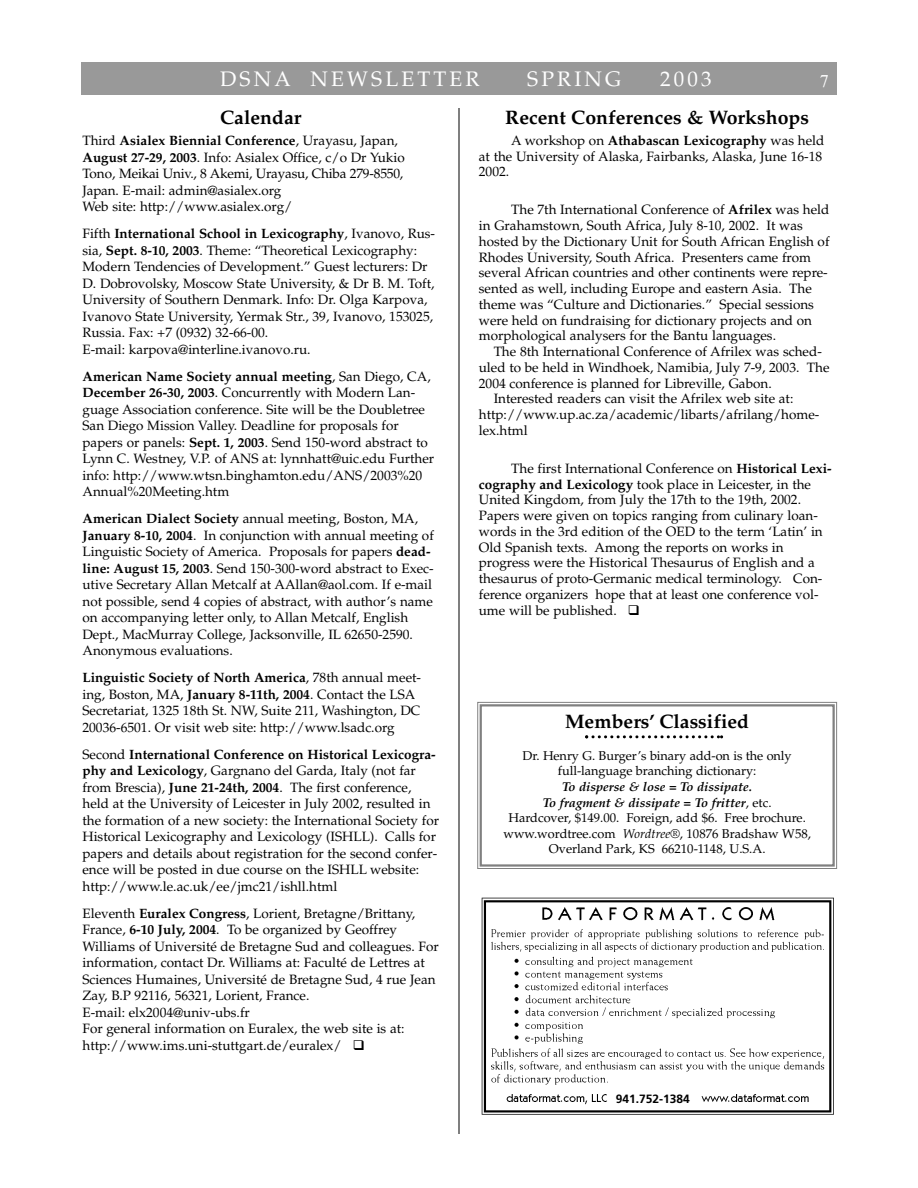
<style>
.page{position:relative;width:918px;height:1188px;background:#fff}
.page>*{position:absolute;margin:0;border:0;box-sizing:border-box;transform-origin:0 0}
.t1{font:21px "Palatino";letter-spacing:.15em;color:#fff}
.t2{font:700 19.5px "Palatino";color:#000}
.t3{font:18px "Times New Roman";color:#fff}
.t4{font:13.5px/16.5px "Palatino";color:#000}
.t5{font:12.75px/15.6px "Palatino";color:#000;text-align:center}
.t6{font:700 12px "Frutiger";color:#000}
.s1{font-weight:700}
.s2{font-weight:700;font-style:italic}
.s3{font-style:italic}
</style>
<div class="page">
<div style="left:81px;top:62px;width:756px;height:32px;background:#999"></div>
<hr style="left:459px;top:108px;width:1px;height:1026px;background:#000">
<div style="left:477px;top:702px;width:360px;height:167px;border:1px solid #808080"></div>
<div style="left:480px;top:704px;width:355px;height:163px;border:2px solid #808080"></div>
<svg style="left:585px;top:735px;width:138px;height:3px"></svg>
<img style="left:481px;top:897px;width:353px;height:218px">
<div style="left:614px;top:1093px;width:81px;height:17px;background:#fff"></div>
<h1 class="t1" style="left:220px;top:71px;width:261px">DSNA NEWSLETTER</h1>
<h1 class="t1" style="left:527px;top:71px;width:96px">SPRING</h1>
<h1 class="t1" style="left:660px;top:71px;width:53px">2003</h1>
<h3 class="t3" style="left:820px;top:74px;width:10px">7</h3>
<h2 class="t2" style="left:220px;top:110px;width:83px">Calendar</h2>
<p class="t4" style="left:82px;top:134px;width:324px">Third <span class="s1">Asialex Biennial Conference</span>, Urayasu, Japan, <span class="s1">August 27-29, 2003</span>. Info: Asialex Office, c/o Dr Yukio Tono, Meikai Univ., 8 Akemi, Urayasu, Chiba 279-8550, Japan. E-mail: admin@asialex.org<br>Web site: http://www.asialex.org/</p>
<p class="t4" style="left:82px;top:227px;width:354px">Fifth <span class="s1">International School in Lexicography</span>, Ivanovo, Rus&shy;sia, <span class="s1">Sept. 8-10, 2003</span>. Theme: “Theoretical Lexicography:<br>Modern Tendencies of Development.” Guest lecturers: Dr D. Dobrovolsky, Moscow State University, &amp; Dr B. M. Toft, University of Southern Denmark. Info: Dr. Olga Karpova, Ivanovo State University, Yermak Str., 39, Ivanovo, 153025, Russia. Fax: +7 (0932) 32-66-00.<br>E-mail: karpova@interline.ivanovo.ru.</p>
<p class="t4" style="left:82px;top:370px;width:353px"><span class="s1">American Name Society annual meeting</span>, San Diego, CA, <span class="s1">December 26-30, 2003</span>. Concurrently with Modern Lan&shy;guage Association conference. Site will be the Doubletree San Diego Mission Valley. Deadline for proposals for papers or panels: <span class="s1">Sept. 1, 2003</span>. Send 150-word abstract to Lynn C. Westney, V.P. of ANS at: lynnhatt@uic.edu Further info: http://www.wtsn.binghamton.edu/ANS/2003%20<br>Annual%20Meeting.htm</p>
<p class="t4" style="left:83px;top:512px;width:353px"><span class="s1">American Dialect Society</span> annual meeting, Boston, MA, <span class="s1">January 8-10, 2004</span>. In conjunction with annual meeting of Linguistic Society of America. Proposals for papers <span class="s1">dead&shy;line: August 15, 2003</span>. Send 150-300-word abstract to Exec&shy;utive Secretary Allan Metcalf at AAllan@aol.com. If e-mail not possible, send 4 copies of abstract, with author’s name on accompanying letter only, to Allan Metcalf, English Dept., MacMurray College, Jacksonville, IL 62650-2590.<br>Anonymous evaluations.</p>
<p class="t4" style="left:83px;top:671px;width:340px"><span class="s1">Linguistic Society of North America</span>, 78th annual meet&shy;ing, Boston, MA, <span class="s1">January 8-11th, 2004</span>. Contact the LSA Secretariat, 1325 18th St. NW, Suite 211, Washington, DC 20036-6501. Or visit web site: http://www.lsadc.org</p>
<p class="t4" style="left:83px;top:748px;width:358px">Second <span class="s1">International Conference on Historical Lexicogra&shy;phy and Lexicology</span>, Gargnano del Garda, Italy (not far from Brescia), <span class="s1">June 21-24th, 2004</span>. The first conference, held at the University of Leicester in July 2002, resulted in the formation of a new society: the International Society for Historical Lexicography and Lexicology (ISHLL). Calls for papers and details about registration for the second confer&shy;ence will be posted in due course on the ISHLL website: http://www.le.ac.uk/ee/jmc21/ishll.html</p>
<p class="t4" style="left:83px;top:906px;width:358px">Eleventh <span class="s1">Euralex Congress</span>, Lorient, Bretagne/Brittany, France, <span class="s1">6-10 July, 2004</span>. To be organized by Geoffrey Williams of Université de Bretagne Sud and colleagues. For information, contact Dr. Williams at: Faculté de Lettres at Sciences Humaines, Université de Bretagne Sud, 4 rue Jean Zay, B.P 92116, 56321, Lorient, France.<br>E-mail: elx2004@univ-ubs.fr<br>For general information on Euralex, the web site is at: http://www.ims.uni-stuttgart.de/euralex/</p>
<h2 class="t2" style="left:505px;top:110px;width:305px">Recent Conferences &amp; Workshops</h2>
<p class="t4" style="left:479px;top:134px;width:347px;line-height:15.8px;text-indent:32px">A workshop on <span class="s1">Athabascan Lexicography</span> was held at the University of Alaska, Fairbanks, Alaska, June 16-18<br>2002.</p>
<p class="t4" style="left:479px;top:203px;width:352px;line-height:15.8px;text-indent:32px">The 7th International Conference of <span class="s1">Afrilex</span> was held in Grahamstown, South Africa, July 8-10, 2002. It was hosted by the Dictionary Unit for South African English of Rhodes University, South Africa. Presenters came from several African countries and other continents were repre&shy;sented as well, including Europe and eastern Asia. The theme was “Culture and Dictionaries.” Special sessions were held on fundraising for dictionary projects and on morphological analysers for the Bantu languages.</p>
<p class="t4" style="left:494px;top:345px;width:330px">The 8th International Conference of Afrilex was sched-</p>
<p class="t4" style="left:479px;top:361px;width:352px">uled to be held in Windhoek, Namibia, July 7-9, 2003. The</p>
<p class="t4" style="left:479px;top:376px;width:294px">2004 conference is planned for Libreville, Gabon.</p>
<p class="t4" style="left:494px;top:392px;width:301px">Interested readers can visit the Afrilex web site at:</p>
<p class="t4" style="left:479px;top:408px;width:342px">http://www.up.ac.za/academic/libarts/afrilang/home-</p>
<p class="t4" style="left:479px;top:424px;width:50px">lex.html</p>
<p class="t4" style="left:479px;top:462px;width:354px;line-height:15.8px;text-indent:32px">The first International Conference on <span class="s1">Historical Lexi&shy;cography and Lexicology</span> took place in Leicester, in the United Kingdom, from July the 17th to the 19th, 2002.<br>Papers were given on topics ranging from culinary loan&shy;words in the 3rd edition of the OED to the term ‘Latin’ in Old Spanish texts. Among the reports on works in progress were the Historical Thesaurus of English and a thesaurus of proto-Germanic medical terminology. Con&shy;ference organizers hope that at least one conference vol&shy;ume will be published.</p>
<h2 class="t2" style="left:565px;top:714px;width:186px">Members’ Classified</h2>
<p class="t5" style="left:523px;top:749px;width:271px">Dr. Henry G. Burger’s binary add-on is the only full-language branching dictionary:</p>
<p class="t5" style="left:503px;top:780px;width:309px"><span class="s2">To disperse &amp; lose = To dissipate.<br>To fragment &amp; dissipate = To fritter</span>, etc.<br>Hardcover, $149.00. Foreign, add $6. Free brochure. www.wordtree.com <span class="s3">Wordtree®</span>, 10876 Bradshaw W58, Overland Park, KS 66210-1148, U.S.A.</p>
<p class="t6" style="left:616px;top:1094px;width:76px">941.752-1384</p>
</div>
